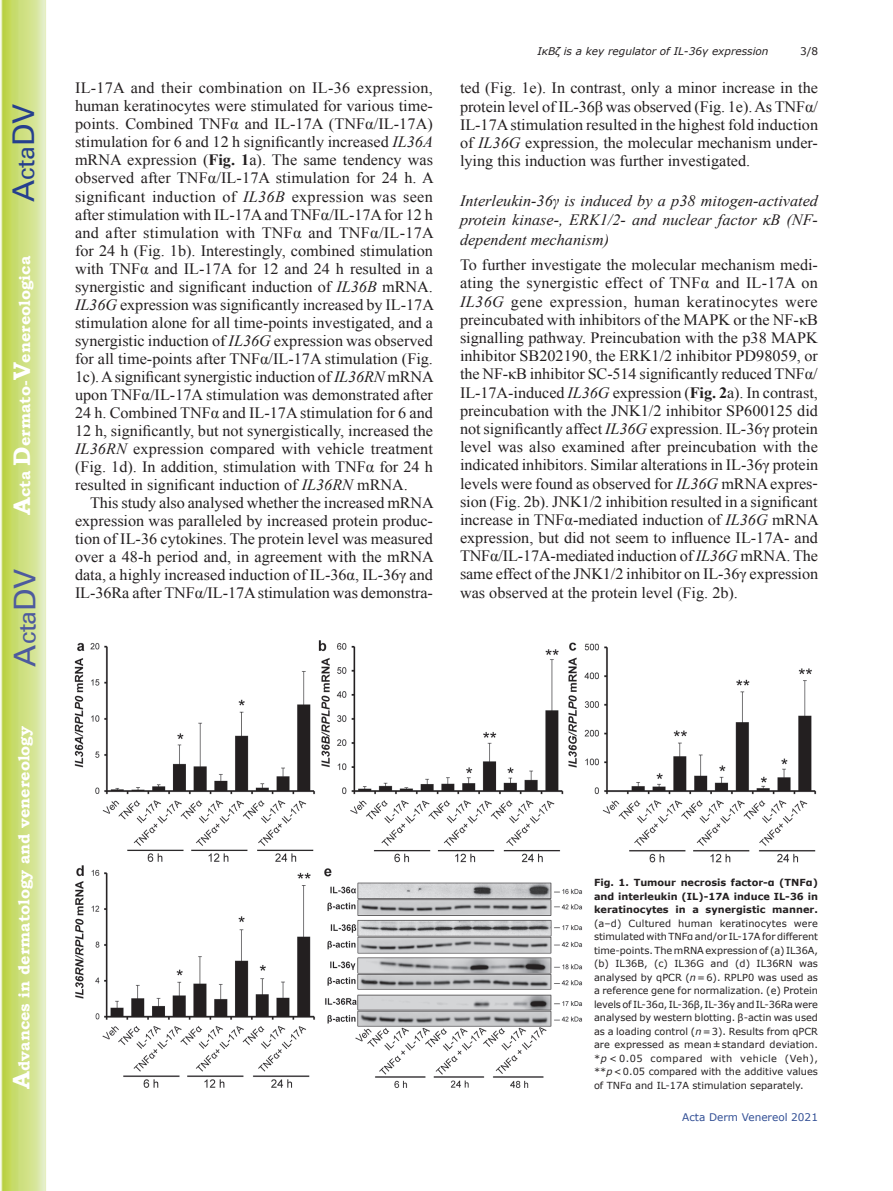
<style>
.page{position:relative;width:893px;height:1191px;background:#fff}
.page>*{position:absolute;margin:0;border:0;box-sizing:border-box;transform-origin:0 0}
.t1{font:30px "Univers";color:#4d5a9e}
.t2{font:30px "Univers";color:#253f8e}
.t3{font:15.75px/18px "Times New Roman";color:#231f20;text-align:justify}
.t4{font:italic 15.75px/19px "Times New Roman";color:#231f20;text-align:justify}
.t5{font:700 15.75px "Bookman Old Style";color:#fff}
.t6{font:italic 10.5px "Verdana";color:#231f20}
.t7{font:10.5px "Verdana";color:#324f95}
.t8{font:10.5px "Verdana";color:#231f20}
.t9{font:9.75px/13.5px "Verdana";color:#231f20;text-align:justify}
.t10{font:700 9.75px/13.5px "Verdana";color:#231f20;text-align:justify}
.s1{font-size:24px}
.s2{font-style:italic}
.s3{font-weight:700}
</style>
<div class="page">
<svg style="left:1px;top:0;width:45px;height:1191px;background:#cfe084"></svg>
<img style="left:75px;top:640px;width:742px;height:448px">
<h1 class="t2" style="left:6px;top:202px;width:100px;rotate:-90deg">A<span class="s1">cta</span>DV</h1>
<p class="t5" style="left:15px;top:515px;width:260px;rotate:-90deg"><span class="s1">A</span>cta <span class="s1">D</span>ermato-<span class="s1">V</span>enereologica</p>
<h1 class="t1" style="left:7px;top:666px;width:100px;rotate:-90deg">A<span class="s1">cta</span>DV</h1>
<p class="t5" style="left:15px;top:1088px;width:364px;rotate:-90deg"><span class="s1">A</span>dvances in dermatology and venereology</p>
<p class="t3" style="left:75px;top:79px;width:361px">IL-17A and their combination on IL-36 expression, human keratinocytes were stimulated for various time&shy;points. Combined TNFα and IL-17A (TNFα/IL-17A) stimulation for 6 and 12 h significantly increased <span class="s2">IL36A </span>mRNA expression (<span class="s3">Fig. 1</span>a). The same tendency was observed after TNFα/IL-17A stimulation for 24 h. A significant induction of <span class="s2">IL36B</span> expression was seen after stimulation with IL-17A and TNFα/IL-17A for 12 h and after stimulation with TNFα and TNFα/IL-17A for 24 h (Fig. 1b). Interestingly, combined stimulation with TNFα and IL-17A for 12 and 24 h resulted in a synergistic and significant induction of <span class="s2">IL36B</span> mRNA.<br><span class="s2">IL36G</span> expression was significantly increased by IL-17A stimulation alone for all time-points investigated, and a synergistic induction of <span class="s2">IL36G</span> expression was observed for all time-points after TNFα/IL-17A stimulation (Fig.<br>1c). A significant synergistic induction of <span class="s2">IL36RN</span> mRNA upon TNFα/IL-17A stimulation was demonstrated after 24 h. Combined TNFα and IL-17A stimulation for 6 and 12 h, significantly, but not synergistically, increased the <span class="s2">IL36RN</span> expression compared with vehicle treatment (Fig. 1d). In addition, stimulation with TNFα for 24 h resulted in significant induction of <span class="s2">IL36RN</span> mRNA.</p>
<p class="t3" style="left:75px;top:493px;width:360px;text-indent:15px">This study also analysed whether the increased mRNA expression was paralleled by increased protein produc&shy;tion of IL-36 cytokines. The protein level was measured over a 48-h period and, in agreement with the mRNA data, a highly increased induction of IL-36α, IL-36γ and IL-36Ra after TNFα/IL-17A stimulation was demonstra-</p>
<p class="t6" style="left:537px;top:44px;width:233px">IκBζ is a key regulator of IL-36γ expression</p>
<p class="t8" style="left:800px;top:44px;width:20px">3/8</p>
<p class="t3" style="left:460px;top:79px;width:360px">ted (Fig. 1e). In contrast, only a minor increase in the protein level of IL-36β was observed (Fig. 1e). As TNFα/ IL-17A stimulation resulted in the highest fold induction of <span class="s2">IL36G</span> expression, the molecular mechanism under&shy;lying this induction was further investigated.</p>
<p class="t4" style="left:460px;top:191px;width:359px">Interleukin-36γ is induced by a p38 mitogen-activated protein kinase-, ERK1/2- and nuclear factor κB (NF&shy;dependent mechanism)</p>
<p class="t3" style="left:460px;top:256px;width:360px">To further investigate the molecular mechanism medi&shy;ating the synergistic effect of TNFα and IL-17A on <span class="s2">IL36G</span> gene expression, human keratinocytes were preincubated with inhibitors of the MAPK or the NF-κB signalling pathway. Preincubation with the p38 MAPK inhibitor SB202190, the ERK1/2 inhibitor PD98059, or the NF-κB inhibitor SC-514 significantly reduced TNFα/ IL-17A-induced <span class="s2">IL36G</span> expression (<span class="s3">Fig. 2</span>a). In contrast, preincubation with the JNK1/2 inhibitor SP600125 did not significantly affect <span class="s2">IL36G</span> expression. IL-36γ protein level was also examined after preincubation with the indicated inhibitors. Similar alterations in IL-36γ protein levels were found as observed for <span class="s2">IL36G</span> mRNA expres&shy;sion (Fig. 2b). JNK1/2 inhibition resulted in a significant increase in TNFα-mediated induction of <span class="s2">IL36G</span> mRNA expression, but did not seem to influence IL-17A- and TNFα/IL-17A-mediated induction of <span class="s2">IL36G</span> mRNA. The same effect of the JNK1/2 inhibitor on IL-36γ expression was observed at the protein level (Fig. 2b).</p>
<p class="t10" style="left:594px;top:876px;width:225px">Fig. 1. Tumour necrosis factor-α (TNFα) and interleukin (IL)-17A induce IL-36 in keratinocytes in a synergistic manner.</p>
<p class="t9" style="left:594px;top:916px;width:225px">(a–d) Cultured human keratinocytes were stimulated with TNFα and/or IL-17A for different time-points. The mRNA expression of (a) IL36A, (b) IL36B, (c) IL36G and (d) IL36RN was analysed by qPCR (<span class="s2">n</span>=6). RPLP0 was used as a reference gene for normalization. (e) Protein levels of IL-36α, IL-36β, IL-36γ and IL-36Ra were analysed by western blotting. β-actin was used as a loading control (<span class="s2">n</span>=3). Results from qPCR are expressed as mean±standard deviation. *<span class="s2">p</span> &lt; 0.05 compared with vehicle (Veh), **<span class="s2">p</span>&lt;0.05 compared with the additive values of TNFα and IL-17A stimulation separately.</p>
<p class="t7" style="left:682px;top:1110px;width:137px">Acta Derm Venereol 2021</p>
</div>
